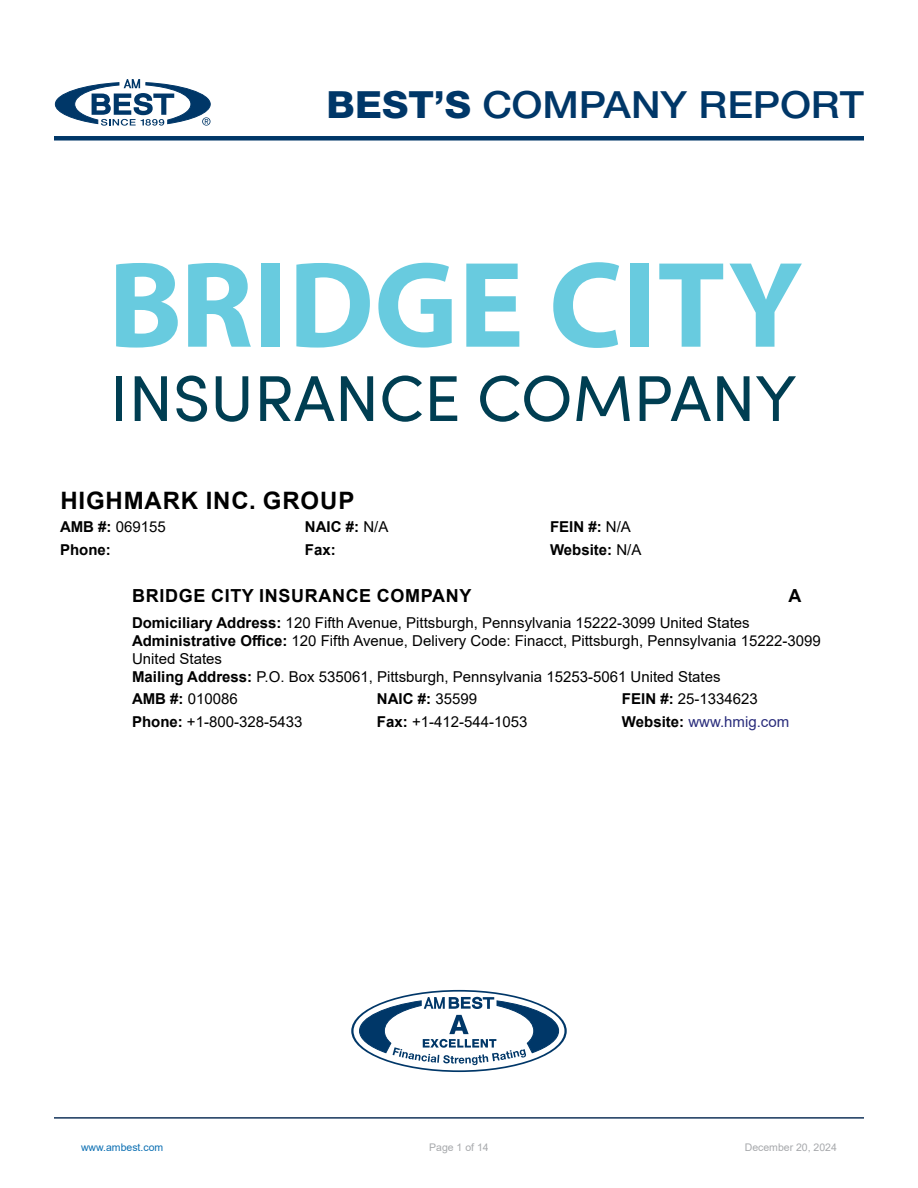
<style>
.page{position:relative;width:918px;height:1188px;background:#fff}
.page>*{position:absolute;margin:0;border:0;box-sizing:border-box;transform-origin:0 0}
.t1{font:500 37.5px "Helvetica Neue";letter-spacing:-.005em;color:#003768;scale:1.09 1}
.t2{font:700 24px "Arial";letter-spacing:.035em;color:#000}
.t3{font:700 18px "Arial";letter-spacing:.035em;color:#000}
.t4{font:15px/18px "Arial";color:#000}
.t5{font:700 15px "Arial";color:#000}
.t6{font:15px "Arial";color:#2a2d7c}
.t7{font:10.5px "Arial";color:#a7a9ac}
.t8{font:10.5px "Arial";color:#0d70b3}
.s1{font-weight:800}
.s2{font-weight:700}
.s3{font-weight:400}
.s4{font-weight:700;color:#000}
</style>
<div class="page">
<hr style="left:54px;top:1117px;width:810px;height:2px;background:#15355c">
<div style="left:54px;top:136px;width:810px;height:5px;background:#003768"></div>
<svg style="left:55px;top:79px;width:156px;height:47px"></svg>
<svg style="left:351px;top:990px;width:216px;height:82px"></svg>
<svg style="left:116px;top:263px;width:62px;height:85px"></svg>
<svg style="left:188px;top:263px;width:63px;height:84px"></svg>
<div style="left:261px;top:264px;width:19px;height:83px;background:#68cbdf"></div>
<svg style="left:296px;top:263px;width:74px;height:85px"></svg>
<svg style="left:378px;top:263px;width:74px;height:85px"></svg>
<svg style="left:466px;top:264px;width:53px;height:83px"></svg>
<svg style="left:553px;top:262px;width:66px;height:86px"></svg>
<div style="left:630px;top:264px;width:19px;height:83px;background:#68cbdf"></div>
<svg style="left:659px;top:264px;width:64px;height:83px"></svg>
<svg style="left:729px;top:264px;width:73px;height:83px"></svg>
<div style="left:116px;top:376px;width:6px;height:45px;background:#003e52"></div>
<svg style="left:135px;top:376px;width:32px;height:45px"></svg>
<svg style="left:176px;top:376px;width:31px;height:46px"></svg>
<svg style="left:216px;top:376px;width:32px;height:46px"></svg>
<svg style="left:260px;top:376px;width:75px;height:45px"></svg>
<svg style="left:341px;top:376px;width:32px;height:45px"></svg>
<svg style="left:382px;top:376px;width:40px;height:46px"></svg>
<svg style="left:430px;top:376px;width:27px;height:45px"></svg>
<svg style="left:480px;top:376px;width:89px;height:46px"></svg>
<svg style="left:576px;top:376px;width:54px;height:45px"></svg>
<svg style="left:640px;top:376px;width:71px;height:45px"></svg>
<svg style="left:717px;top:376px;width:33px;height:45px"></svg>
<svg style="left:756px;top:376px;width:40px;height:45px"></svg>
<h1 class="t1" style="left:327px;top:82px;width:495px"><span class="s1">BEST’S</span> COMPANY REPORT</h1>
<h2 class="t2" style="left:60px;top:484px;width:295px">HIGHMARK INC. GROUP</h2>
<p class="t4" style="left:60px;top:518px;width:107px"><span class="s2">AMB #:</span> 069155</p>
<p class="t5" style="left:305px;top:517px;width:85px">NAIC #: <span class="s3">N/A</span></p>
<p class="t5" style="left:550px;top:517px;width:82px">FEIN #: <span class="s3">N/A</span></p>
<p class="t5" style="left:60px;top:539px;width:52px">Phone:</p>
<p class="t5" style="left:305px;top:539px;width:32px">Fax:</p>
<p class="t5" style="left:550px;top:539px;width:93px">Website: <span class="s3">N/A</span></p>
<p class="t3" style="left:132px;top:583px;width:341px">BRIDGE CITY INSURANCE COMPANY</p>
<p class="t3" style="left:789px;top:583px;width:14px">A</p>
<p class="t4" style="left:132px;top:613px;width:690px"><span class="s2">Domiciliary Address:</span> 120 Fifth Avenue, Pittsburgh, Pennsylvania 15222-3099 United States <span class="s2">Administrative Office:</span> 120 Fifth Avenue, Delivery Code: Finacct, Pittsburgh, Pennsylvania 15222-3099<br>United States<br><span class="s2">Mailing Address:</span> P.O. Box 535061, Pittsburgh, Pennsylvania 15253-5061 United States</p>
<p class="t4" style="left:132px;top:690px;width:107px"><span class="s2">AMB #:</span> 010086</p>
<p class="t5" style="left:377px;top:689px;width:102px">NAIC #: <span class="s3">35599</span></p>
<p class="t4" style="left:622px;top:690px;width:137px"><span class="s2">FEIN #:</span> 25-1334623</p>
<p class="t4" style="left:132px;top:713px;width:172px"><span class="s2">Phone:</span> +1-800-328-5433</p>
<p class="t4" style="left:377px;top:713px;width:152px"><span class="s2">Fax:</span> +1-412-544-1053</p>
<p class="t6" style="left:622px;top:712px;width:169px"><span class="s4">Website:</span> www.hmig.com</p>
<p class="t8" style="left:81px;top:1140px;width:84px">www.ambest.com</p>
<p class="t7" style="left:429px;top:1140px;width:61px">Page 1 of 14</p>
<p class="t7" style="left:745px;top:1140px;width:94px">December 20, 2024</p>
</div>
